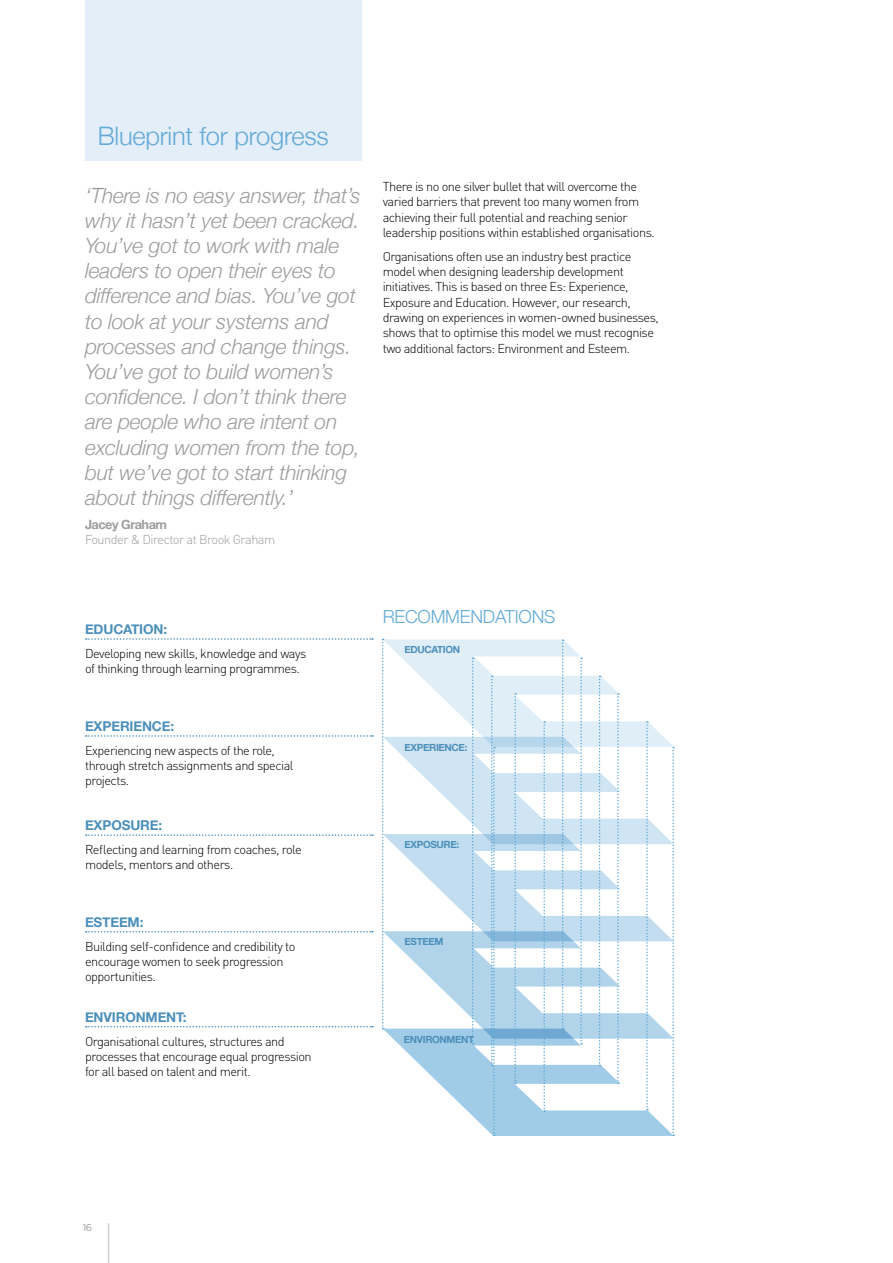
<style>
.page{position:relative;width:893px;height:1263px;background:#fff}
.page>*{position:absolute;margin:0;border:0;box-sizing:border-box;transform-origin:0 0}
.t1{font:300 25.5px "Helvetica Neue";letter-spacing:-.01em;color:#63aad7}
.t2{font:italic 300 21px/25.2px "Helvetica Neue";letter-spacing:-.01em;color:#9d9d9c}
.t3{font:300 18px "Helvetica Neue";letter-spacing:-.01em;color:#63aad7}
.t4{font:700 13.5px "Helvetica Neue";letter-spacing:-.01em;color:#4b8fba}
.t5{font:300 12.75px/15.3px "DIN";letter-spacing:-.04em;color:#000}
.t6{font:300 12.75px "DIN";letter-spacing:-.04em;color:#9d9d9c}
.t7{font:700 12.75px "Helvetica Neue";letter-spacing:-.04em;color:#9d9d9c}
.t8{font:700 9.9px "Helvetica Neue";letter-spacing:-.035em;color:#4b8fba}
.t9{font:9.9px "Gotham";color:#9d9d9c}
</style>
<div class="page">
<hr style="left:108px;top:1224px;width:1px;height:39px;background:#d0d0d0">
<div style="left:85px;top:0;width:276px;height:160px;background:#e4eef8"></div>
<svg style="left:86px;top:638px;width:287px;height:2px"></svg>
<svg style="left:86px;top:735px;width:287px;height:2px"></svg>
<svg style="left:86px;top:834px;width:287px;height:2px"></svg>
<svg style="left:86px;top:931px;width:287px;height:1px"></svg>
<svg style="left:86px;top:1026px;width:287px;height:1px"></svg>
<svg style="left:382px;top:639px;width:292px;height:497px"></svg>
<h1 class="t1" style="left:98px;top:115px;width:232px">Blueprint for progress</h1>
<p class="t2" style="left:85px;top:181px;width:277px">‘There is no easy answer, that’s why it hasn’t yet been cracked.<br>You’ve got to work with male leaders to open their eyes to difference and bias. You’ve got to look at your systems and processes and change things.<br>You’ve got to build women’s confidence. I don’t think there are people who are intent on excluding women from the top, but we’ve got to start thinking about things differently.’</p>
<p class="t7" style="left:85px;top:514px;width:83px">JACEY GRAHAM</p>
<p class="t6" style="left:85px;top:532px;width:192px">Founder &amp; Director at Brook Graham</p>
<p class="t5" style="left:383px;top:179px;width:274px">There is no one silver bullet that will overcome the varied barriers that prevent too many women from achieving their full potential and reaching senior leadership positions within established organisations.</p>
<p class="t5" style="left:383px;top:248px;width:278px">Organisations often use an industry best practice model when designing leadership development initiatives. This is based on three Es: Experience, Exposure and Education. However, our research, drawing on experiences in women-owned businesses, shows that to optimise this model we must recognise two additional factors: Environment and Esteem.</p>
<p class="t4" style="left:85px;top:619px;width:84px">EDUCATION:</p>
<p class="t5" style="left:85px;top:645px;width:223px">Developing new skills, knowledge and ways of thinking through learning programmes.</p>
<p class="t4" style="left:85px;top:715px;width:91px">EXPERIENCE:</p>
<p class="t5" style="left:85px;top:742px;width:210px">Experiencing new aspects of the role, through stretch assignments and special projects.</p>
<p class="t4" style="left:85px;top:815px;width:79px">EXPOSURE:</p>
<p class="t5" style="left:85px;top:841px;width:218px">Reflecting and learning from coaches, role models, mentors and others.</p>
<h3 class="t3" style="left:383px;top:602px;width:174px">Recomm endations</h3>
<p class="t8" style="left:405px;top:642px;width:8px">EDUC</p>
<p class="t8" style="left:432px;top:642px;width:13px">ATION</p>
<p class="t8" style="left:405px;top:739px;width:7px">EXPERIENCE</p>
<p class="t8" style="left:465px;top:739px;width:4px">:</p>
<p class="t8" style="left:405px;top:837px;width:8px">EXPOSURE</p>
<p class="t8" style="left:456px;top:837px;width:4px">:</p>
<p class="t4" style="left:85px;top:911px;width:60px">ESTEEM:</p>
<p class="t5" style="left:85px;top:938px;width:212px">Building self-confidence and credibility to encourage women to seek progression opportunities.</p>
<p class="t4" style="left:85px;top:1006px;width:103px">ENVIRONMENT:</p>
<p class="t5" style="left:85px;top:1033px;width:228px">Organisational cultures, structures and processes that encourage equal progression for all based on talent and merit.</p>
<p class="t8" style="left:404px;top:1032px;width:72px">ENVIRONMENT</p>
<p class="t8" style="left:405px;top:934px;width:8px">ESTEEM</p>
<p class="t9" style="left:83px;top:1222px;width:11px">16</p>
</div>
